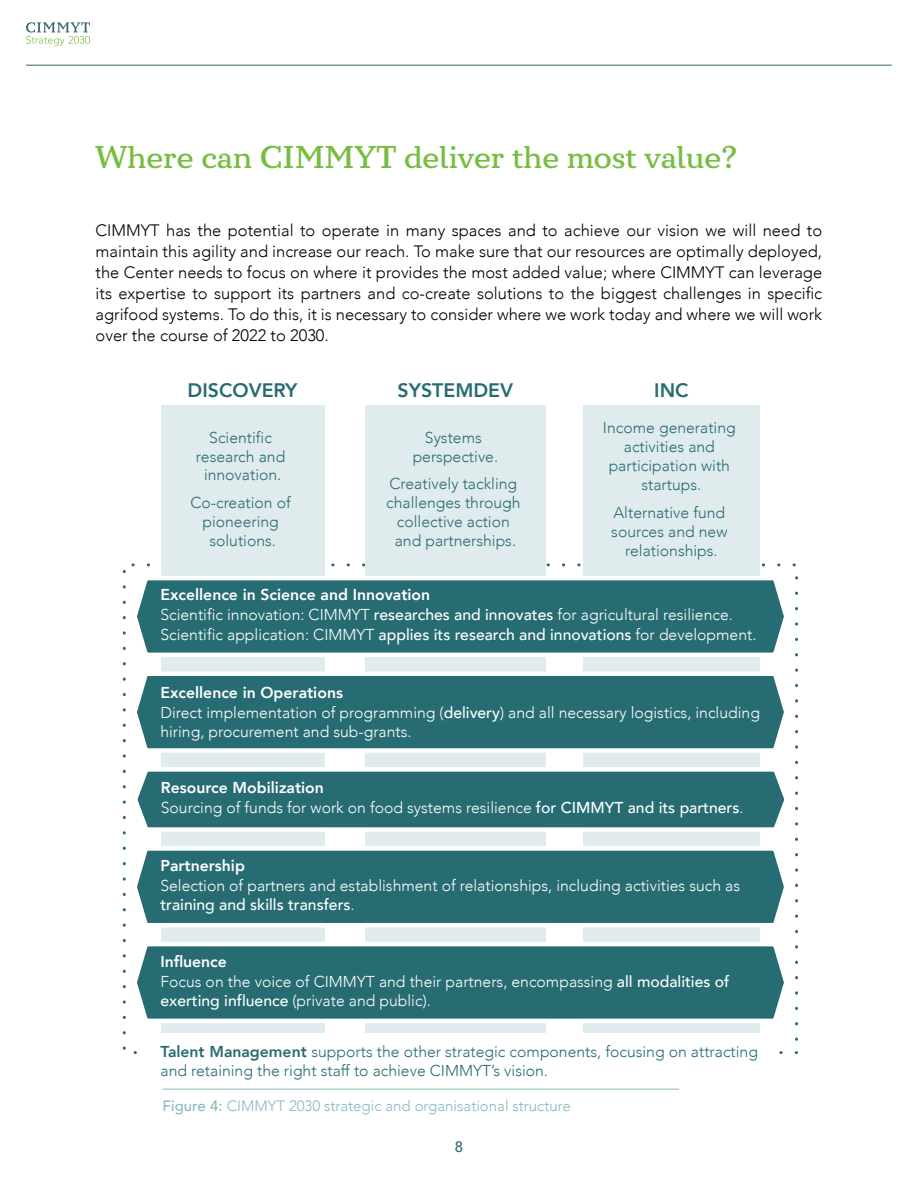
<style>
.page{position:relative;width:918px;height:1188px;background:#fff}
.page>*{position:absolute;margin:0;border:0;box-sizing:border-box;transform-origin:0 0}
.Section_Title{font:500 31.5px "Circe Slab C";color:#77bd42}
.t1{font:800 19.5px "Avenir";color:#286c73}
.Body_text_CIMMYT{font:300 16.5px/21px "Avenir";color:#000;text-align:justify}
.t2{font:300 15.75px/20.4px "Avenir";color:#fff}
.t3{font:300 15.75px/18.9px "Avenir";color:#286c73;text-align:center}
.t4{font:500 15.75px "Avenir";color:#fff}
.t5{font:300 15px "Avenir";color:#88babf}
.t6{font:500 15px "Avenir";color:#326670}
.s1{font-weight:800}
.s2{font-weight:500}
.s3{font-weight:300}
</style>
<div class="page">
<svg style="left:26px;top:22px;width:64px;height:24px"></svg>
<hr style="left:26px;top:65px;width:866px;height:1px;background:#326670">
<div style="left:161px;top:405px;width:163px;height:627px;background:#dfebec"></div>
<div style="left:365px;top:405px;width:181px;height:627px;background:#dfebec"></div>
<div style="left:583px;top:405px;width:177px;height:627px;background:#dfebec"></div>
<svg style="left:137px;top:574px;width:647px;height:86px;background:#4c848a"></svg>
<svg style="left:137px;top:669px;width:647px;height:87px;background:#4d858b"></svg>
<svg style="left:137px;top:765px;width:647px;height:70px;background:#548a90"></svg>
<svg style="left:137px;top:844px;width:647px;height:87px;background:#4d858b"></svg>
<svg style="left:137px;top:940px;width:647px;height:86px;background:#4c848a"></svg>
<hr style="left:163px;top:1089px;width:516px;height:1px;background:#88babf">
<p class="Section_Title" style="left:96px;top:139px;width:643px">Where can CIMMYT deliver the most value?</p>
<p class="Body_text_CIMMYT" style="left:96px;top:220px;width:728px">CIMMYT has the potential to operate in many spaces and to achieve our vision we will need to maintain this agility and increase our reach. To make sure that our resources are optimally deployed, the Center needs to focus on where it provides the most added value; where CIMMYT can leverage its expertise to support its partners and co-create solutions to the biggest challenges in specific agrifood systems. To do this, it is necessary to consider where we work today and where we will work over the course of 2022 to 2030.</p>
<p class="t1" style="left:188px;top:375px;width:111px">DISCOVERY</p>
<p class="t3" style="left:196px;top:428px;width:91px">Scientific research and innovation.</p>
<p class="t3" style="left:190px;top:494px;width:102px">Co-creation of pioneering solutions.</p>
<p class="t1" style="left:654px;top:375px;width:36px">INC</p>
<p class="t3" style="left:603px;top:418px;width:134px">Income generating activities and participation with startups.</p>
<p class="t3" style="left:611px;top:503px;width:118px">Alternative fund sources and new relationships.</p>
<p class="t2" style="left:160px;top:584px;width:598px"><span class="s1">Excellence in Science and Innovation<br></span>Scientific innovation: CIMMYT <span class="s2">researches and innovates</span> for agricultural resilience.<br>Scientific application: CIMMYT <span class="s2">applies its research and innovations</span> for development.</p>
<p class="t1" style="left:398px;top:375px;width:117px">SYSTEMDEV</p>
<p class="t3" style="left:413px;top:428px;width:87px">Systems perspective.</p>
<p class="t3" style="left:386px;top:475px;width:136px">Creatively tackling challenges through collective action and partnerships.</p>
<p class="t2" style="left:160px;top:682px;width:601px"><span class="s1">Excellence in Operations<br></span>Direct implementation of programming (<span class="s2">delivery</span>) and all necessary logistics, including</p>
<p class="t2" style="left:160px;top:721px;width:253px">hiring, procurement and sub-grants.</p>
<p class="t2" style="left:161px;top:777px;width:584px"><span class="s1">Resource Mobilization<br></span>Sourcing of funds for work on food systems resilience <span class="s2">for CIMMYT and its partners</span>.</p>
<p class="t2" style="left:160px;top:855px;width:581px"><span class="s1">Partnership<br></span>Selection of partners and establishment of relationships, including activities such as</p>
<p class="t4" style="left:160px;top:891px;width:196px">training and skills transfers<span class="s3">.</span></p>
<p class="t2" style="left:160px;top:951px;width:571px"><span class="s1">Influence<br></span>Focus on the voice of CIMMYT and their partners, encompassing <span class="s2">all modalities of</span></p>
<p class="t2" style="left:160px;top:990px;width:272px"><span class="s2">exerting influence</span> (private and public).</p>
<p class="t3" style="left:161px;top:1042px;width:599px;text-align:left"><span class="s1">Talent Management</span> supports the other strategic components, focusing on attracting and retaining the right staff to achieve CIMMYT’s vision.</p>
<p class="t5" style="left:163px;top:1097px;width:410px"><span class="s2">Figure 4:</span> CIMMYT 2030 strategic and organisational structure</p>
<p class="t6" style="left:455px;top:1134px;width:10px">8</p>
</div>
